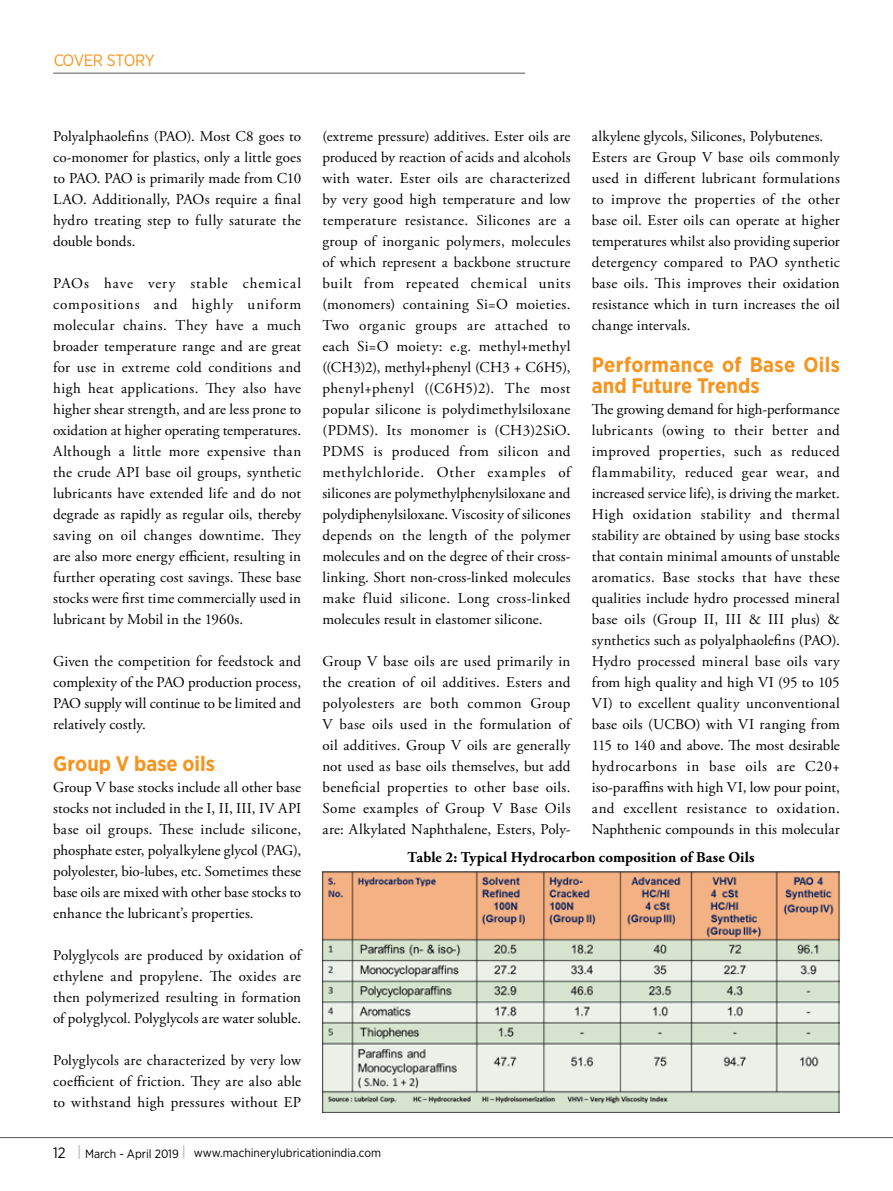
<style>
.page{position:relative;width:893px;height:1191px;background:#fff}
.page>*{position:absolute;margin:0;border:0;box-sizing:border-box;transform-origin:0 0}
.t1{font:700 21px/21px "Gotham Narrow";letter-spacing:.005em;color:#f7941e}
.t2{font:16.5px "Gotham Narrow";letter-spacing:-.03em;color:#f7941e}
.t3{font:15px/21px "Adobe Garamond Pro";letter-spacing:.01em;color:#000;text-align:justify}
.t4{font:700 15px "Adobe Garamond Pro";letter-spacing:.005em;color:#000}
.t5{font:12px "Gotham Narrow";color:#000}
.s1{font-size:15px}
.s2{font-size:15px;color:#a7a9ac}
</style>
<div class="page">
<hr style="left:0;top:1137px;width:893px;height:1px;background:#575454">
<img style="left:322px;top:872px;width:518px;height:240px">
<hr style="left:53px;top:73px;width:472px;height:1px;background:#575454">
<p class="t2" style="left:53px;top:50px;width:103px">COVER STORY</p>
<p class="t3" style="left:53px;top:126px;width:250px">Polyalphaolefins (PAO). Most C8 goes to co-monomer for plastics, only a little goes to PAO. PAO is primarily made from C10<br>LAO. Additionally, PAOs require a final hydro treating step to fully saturate the double bonds.</p>
<p class="t3" style="left:53px;top:273px;width:250px">PAOs have very stable chemical compositions and highly uniform molecular chains. They have a much broader temperature range and are great for use in extreme cold conditions and high heat applications. They also have higher shear strength, and are less prone to oxidation at higher operating temperatures.<br>Although a little more expensive than the crude API base oil groups, synthetic lubricants have extended life and do not degrade as rapidly as regular oils, thereby saving on oil changes downtime. They are also more energy efficient, resulting in further operating cost savings. These base stocks were first time commercially used in lubricant by Mobil in the 1960s.</p>
<p class="t3" style="left:53px;top:651px;width:250px">Given the competition for feedstock and complexity of the PAO production process, PAO supply will continue to be limited and relatively costly.</p>
<h1 class="t1" style="left:53px;top:753px;width:163px">Group V base oils</h1>
<p class="t3" style="left:53px;top:777px;width:250px">Group V base stocks include all other base stocks not included in the I, II, III, IV API base oil groups. These include silicone, phosphate ester, polyalkylene glycol (PAG), polyolester, bio-lubes, etc. Sometimes these base oils are mixed with other base stocks to enhance the lubricant’s properties.</p>
<p class="t3" style="left:53px;top:945px;width:250px">Polyglycols are produced by oxidation of ethylene and propylene. The oxides are then polymerized resulting in formation of polyglycol. Polyglycols are water soluble.</p>
<p class="t3" style="left:53px;top:1050px;width:250px">Polyglycols are characterized by very low coefficient of friction. They are also able to withstand high pressures without EP</p>
<p class="t3" style="left:322px;top:126px;width:250px">(extreme pressure) additives. Ester oils are produced by reaction of acids and alcohols with water. Ester oils are characterized by very good high temperature and low temperature resistance. Silicones are a group of inorganic polymers, molecules of which represent a backbone structure built from repeated chemical units (monomers) containing Si=O moieties.<br>Two organic groups are attached to each Si=O moiety: e.g. methyl+methyl ((CH3)2), methyl+phenyl (CH3 + C6H5), phenyl+phenyl ((C6H5)2). The most popular silicone is polydimethylsiloxane (PDMS). Its monomer is (CH3)2SiO.<br>PDMS is produced from silicon and methylchloride. Other examples of silicones are polymethylphenylsiloxane and polydiphenylsiloxane. Viscosity of silicones depends on the length of the polymer molecules and on the degree of their cross&shy;linking. Short non-cross-linked molecules make fluid silicone. Long cross-linked molecules result in elastomer silicone.</p>
<p class="t3" style="left:322px;top:651px;width:250px">Group V base oils are used primarily in the creation of oil additives. Esters and polyolesters are both common Group V base oils used in the formulation of oil additives. Group V oils are generally not used as base oils themselves, but add beneficial properties to other base oils.<br>Some examples of Group V Base Oils are: Alkylated Naphthalene, Esters, Poly-</p>
<p class="t3" style="left:592px;top:126px;width:250px;text-align:left">alkylene glycols, Silicones, Polybutenes.<br>Esters are Group V base oils commonly used in different lubricant formulations to improve the properties of the other base oil. Ester oils can operate at higher temperatures whilst also providing superior detergency compared to PAO synthetic base oils. This improves their oxidation resistance which in turn increases the oil change intervals.</p>
<h1 class="t1" style="left:592px;top:353px;width:250px">Performance of Base Oils and Future Trends</h1>
<p class="t3" style="left:592px;top:399px;width:250px">The growing demand for high-performance lubricants (owing to their better and improved properties, such as reduced flammability, reduced gear wear, and increased service life), is driving the market.<br>High oxidation stability and thermal stability are obtained by using base stocks that contain minimal amounts of unstable aromatics. Base stocks that have these qualities include hydro processed mineral base oils (Group II, III &amp; III plus) &amp; synthetics such as polyalphaolefins (PAO).<br>Hydro processed mineral base oils vary from high quality and high VI (95 to 105<br>VI) to excellent quality unconventional base oils (UCBO) with VI ranging from 115 to 140 and above. The most desirable hydrocarbons in base oils are C20+ iso-paraffins with high VI, low pour point, and excellent resistance to oxidation.<br>Naphthenic compounds in this molecular</p>
<p class="t4" style="left:408px;top:848px;width:348px">Table 2: Typical Hydrocarbon composition of Base Oils</p>
<p class="t5" style="left:53px;top:1145px;width:329px"><span class="s1">12</span> <span class="s2">|</span> March - April 2019 <span class="s2">|</span> www.machinerylubricationindia.com</p>
</div>
